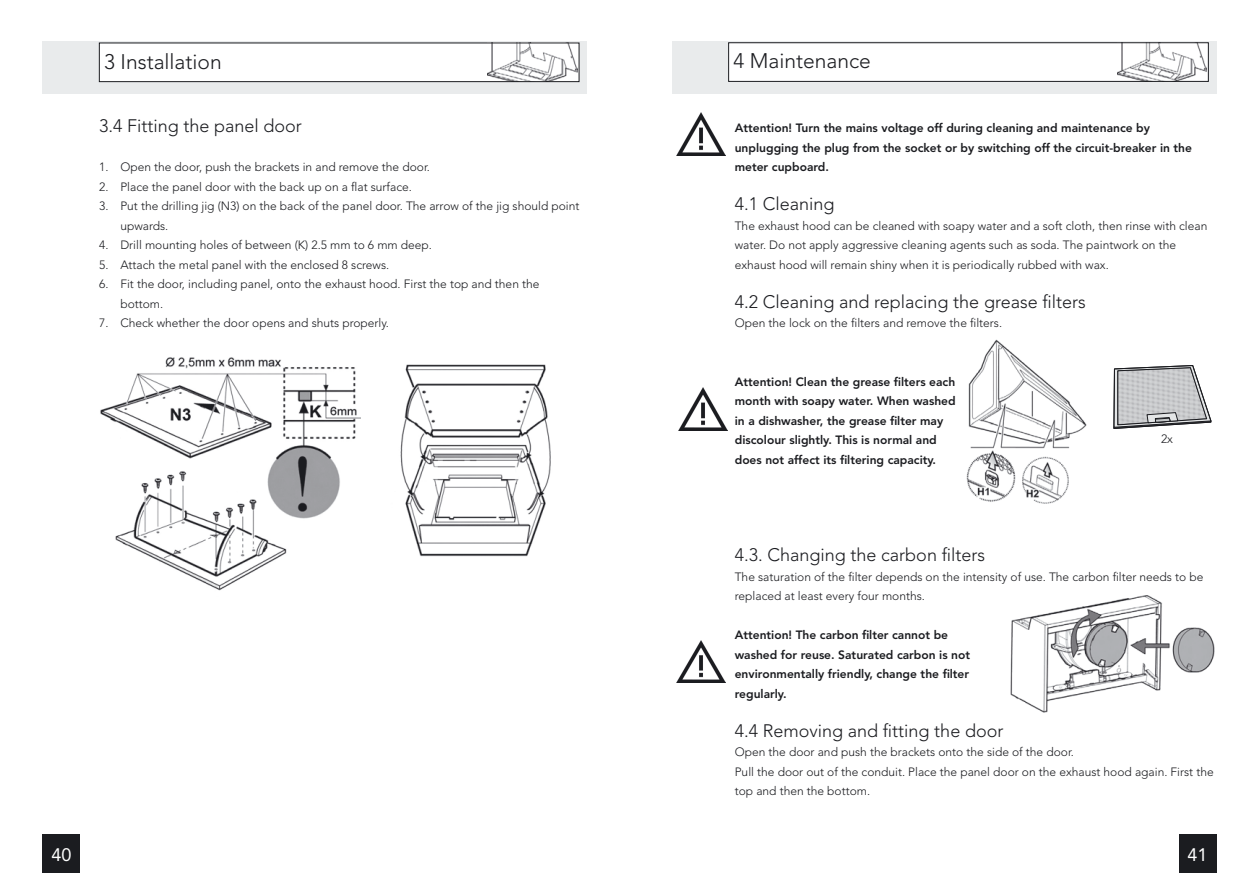
<style>
.page{position:relative;width:1259px;height:893px;background:#fff}
.page>*{position:absolute;margin:0;border:0;box-sizing:border-box;transform-origin:0 0}
.t1{font:300 21px "Avenir";color:#1b1c20}
.t2{font:300 18px "Avenir";color:#1b1c20}
.t3{font:18px "Avenir";color:#fff}
.t4{font:300 12px/19.5px "Avenir";color:#1b1c20}
.t5{font:800 12px/19.5px "Avenir";color:#1b1c20}
</style>
<div class="page">
<div style="left:43px;top:835px;width:37px;height:38px;background:#1b1c20"></div>
<div style="left:43px;top:42px;width:544px;height:51px;background:#e9ebec"></div>
<img style="left:966px;top:339px;width:121px;height:165px">
<img style="left:676px;top:112px;width:49px;height:43px">
<img style="left:678px;top:388px;width:49px;height:42px">
<img style="left:676px;top:640px;width:49px;height:43px">
<div style="left:672px;top:42px;width:544px;height:51px;background:#e9ebec"></div>
<div style="left:1178px;top:835px;width:38px;height:38px;background:#1b1c20"></div>
<div style="left:728px;top:43px;width:480px;height:38px;background:#fff"></div>
<img style="left:1117px;top:44px;width:89px;height:36px">
<div style="left:728px;top:42px;width:480px;height:40px;border:1px solid #1b1c20"></div>
<div style="left:99px;top:43px;width:480px;height:39px;background:#fff"></div>
<img style="left:488px;top:45px;width:89px;height:35px">
<div style="left:99px;top:43px;width:480px;height:39px;border:1px solid #1b1c20"></div>
<img style="left:360px;top:364px;width:191px;height:193px">
<img style="left:100px;top:357px;width:260px;height:234px">
<div style="left:97px;top:572px;width:51px;height:25px;background:#fff"></div>
<img style="left:1010px;top:595px;width:205px;height:118px">
<svg style="left:1113px;top:365px;width:98px;height:64px;background:#babbbd"></svg>
<h1 class="t1" style="left:104px;top:49px;width:119px">3 Installation</h1>
<h2 class="t2" style="left:99px;top:115px;width:204px">3.4 Fitting the panel door</h2>
<p class="t4" style="left:99px;top:157px;width:332px">1. Open the door, push the brackets in and remove the door.</p>
<p class="t4" style="left:99px;top:177px;width:314px">2. Place the panel door with the back up on a flat surface.</p>
<p class="t4" style="left:120px;top:196px;width:460px;text-indent:-21px">3. Put the drilling jig (N3) on the back of the panel door. The arrow of the jig should point upwards.</p>
<p class="t4" style="left:99px;top:235px;width:334px">4. Drill mounting holes of between (K) 2.5 mm to 6 mm deep.</p>
<p class="t4" style="left:99px;top:255px;width:292px">5. Attach the metal panel with the enclosed 8 screws.</p>
<p class="t4" style="left:120px;top:274px;width:420px;text-indent:-21px">6. Fit the door, including panel, onto the exhaust hood. First the top and then the bottom.</p>
<p class="t4" style="left:99px;top:313px;width:291px">7. Check whether the door opens and shuts properly.</p>
<h2 class="t3" style="left:51px;top:844px;width:22px">40</h2>
<h1 class="t1" style="left:733px;top:49px;width:139px">4 Maintenance</h1>
<p class="t5" style="left:735px;top:118px;width:459px">Attention! Turn the mains voltage off during cleaning and maintenance by unplugging the plug from the socket or by switching off the circuit-breaker in the meter cupboard.</p>
<h2 class="t2" style="left:735px;top:193px;width:101px">4.1 Cleaning</h2>
<p class="t4" style="left:735px;top:216px;width:474px">The exhaust hood can be cleaned with soapy water and a soft cloth, then rinse with clean water. Do not apply aggressive cleaning agents such as soda. The paintwork on the exhaust hood will remain shiny when it is periodically rubbed with wax.</p>
<h2 class="t2" style="left:735px;top:291px;width:352px">4.2 Cleaning and replacing the grease filters</h2>
<p class="t4" style="left:735px;top:313px;width:269px">Open the lock on the filters and remove the filters.</p>
<p class="t5" style="left:735px;top:372px;width:222px">Attention! Clean the grease filters each month with soapy water. When washed in a dishwasher, the grease filter may discolour slightly. This is normal and does not affect its filtering capacity.</p>
<p class="t4" style="left:1161px;top:429px;width:14px">2x</p>
<h2 class="t2" style="left:735px;top:544px;width:252px">4.3. Changing the carbon filters</h2>
<p class="t4" style="left:735px;top:567px;width:470px">The saturation of the filter depends on the intensity of use. The carbon filter needs to be replaced at least every four months.</p>
<p class="t5" style="left:735px;top:625px;width:237px">Attention! The carbon filter cannot be washed for reuse. Saturated carbon is not environmentally friendly, change the filter regularly.</p>
<h2 class="t2" style="left:735px;top:720px;width:270px">4.4 Removing and fitting the door</h2>
<p class="t4" style="left:735px;top:742px;width:480px">Open the door and push the brackets onto the side of the door.<br>Pull the door out of the conduit. Place the panel door on the exhaust hood again. First the top and then the bottom.</p>
<h2 class="t3" style="left:1187px;top:844px;width:22px">41</h2>
</div>
